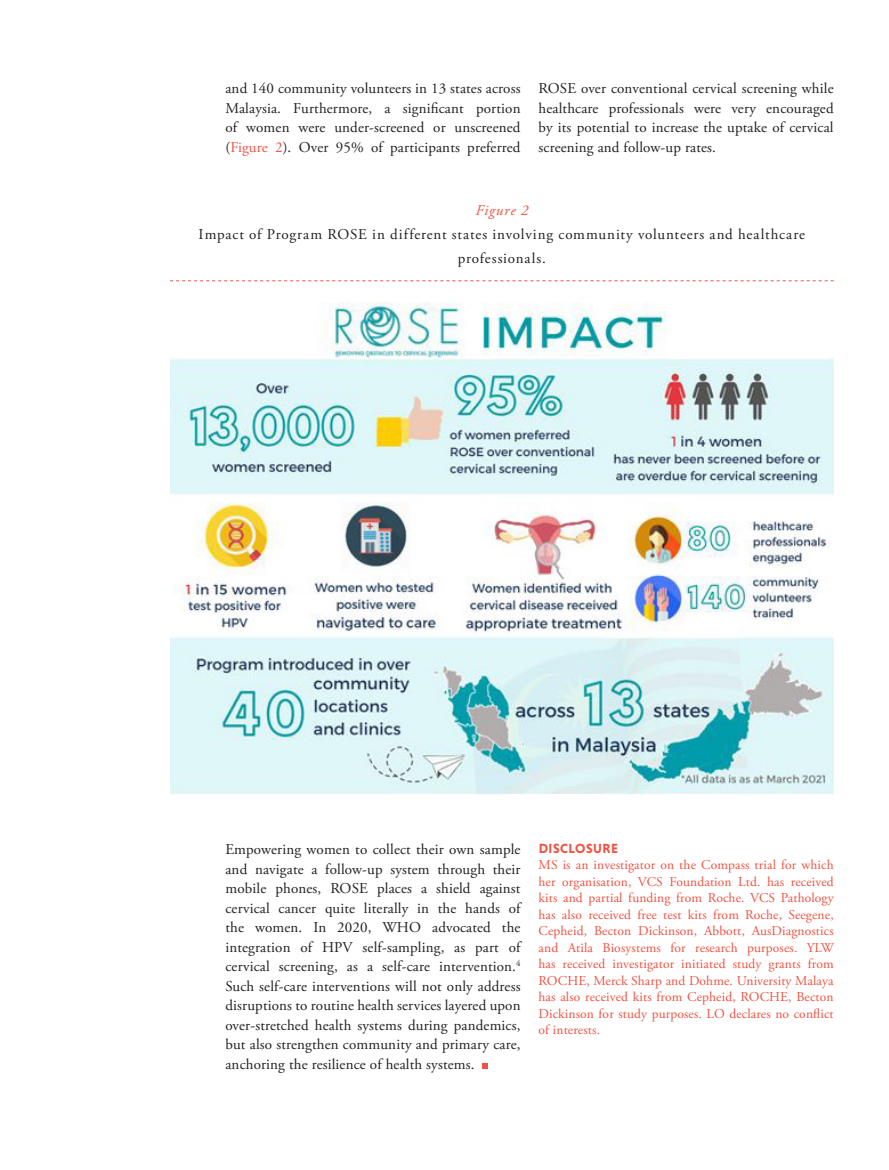
<style>
.page{position:relative;width:889px;height:1170px;background:#fff}
.page>*{position:absolute;margin:0;border:0;box-sizing:border-box;transform-origin:0 0}
.texto_tirado_-_inter{font:15px/19.5px "Adobe Garamond Pro";letter-spacing:.01em;color:#231f20;text-align:justify}
.Titol_Article{font:15px/24px "Adobe Garamond Pro";letter-spacing:.055em;color:#231f20;text-align:center}
.Titol_Article-2{font:italic 15px "Adobe Garamond Pro";letter-spacing:.06em;color:#f05241}
.texto_tirado_-_inter-2{font:13.5px/16.5px "Adobe Garamond Pro";letter-spacing:.01em;color:#f05241;text-align:justify}
.destacado{font:700 13.5px "Niveau Grotesk";letter-spacing:.035em;color:#f05241}
.s1{color:#f05241}
</style>
<div class="page">
<svg style="left:170px;top:280px;width:663px;height:1px"></svg>
<img style="left:170px;top:302px;width:663px;height:492px">
<svg style="left:482px;top:1063px;width:6px;height:5px"></svg>
<p class="texto_tirado_-_inter" style="left:225px;top:79px;width:297px">and 140 community volunteers in 13 states across Malaysia. Furthermore, a significant portion of women were under-screened or unscreened (<span class="s1">Figure 2</span>). Over 95% of participants preferred</p>
<p class="texto_tirado_-_inter" style="left:538px;top:79px;width:297px">ROSE over conventional cervical screening while healthcare professionals were very encouraged by its potential to increase the uptake of cervical screening and follow-up rates.</p>
<p class="Titol_Article-2" style="left:475px;top:201px;width:54px">Figure 2</p>
<p class="Titol_Article" style="left:199px;top:223px;width:608px">Impact of Program ROSE in different states involving community volunteers and healthcare professionals.</p>
<p class="texto_tirado_-_inter" style="left:225px;top:840px;width:297px">Empowering women to collect their own sample and navigate a follow-up system through their mobile phones, ROSE places a shield against cervical cancer quite literally in the hands of the women. In 2020, WHO advocated the integration of HPV self-sampling, as part of cervical screening, as a self-care intervention.<sup>4<br></sup>Such self-care interventions will not only address disruptions to routine health services layered upon over-stretched health systems during pandemics, but also strengthen community and primary care, anchoring the resilience of health systems.</p>
<p class="destacado" style="left:538px;top:840px;width:81px">DISCLOSURE</p>
<p class="texto_tirado_-_inter-2" style="left:538px;top:856px;width:297px">MS is an investigator on the Compass trial for which her organisation, VCS Foundation Ltd. has received kits and partial funding from Roche. VCS Pathology has also received free test kits from Roche, Seegene, Cepheid, Becton Dickinson, Abbott, AusDiagnostics and Atila Biosystems for research purposes. YLW has received investigator initiated study grants from ROCHE, Merck Sharp and Dohme. University Malaya has also received kits from Cepheid, ROCHE, Becton Dickinson for study purposes. LO declares no conflict of interests.</p>
</div>
